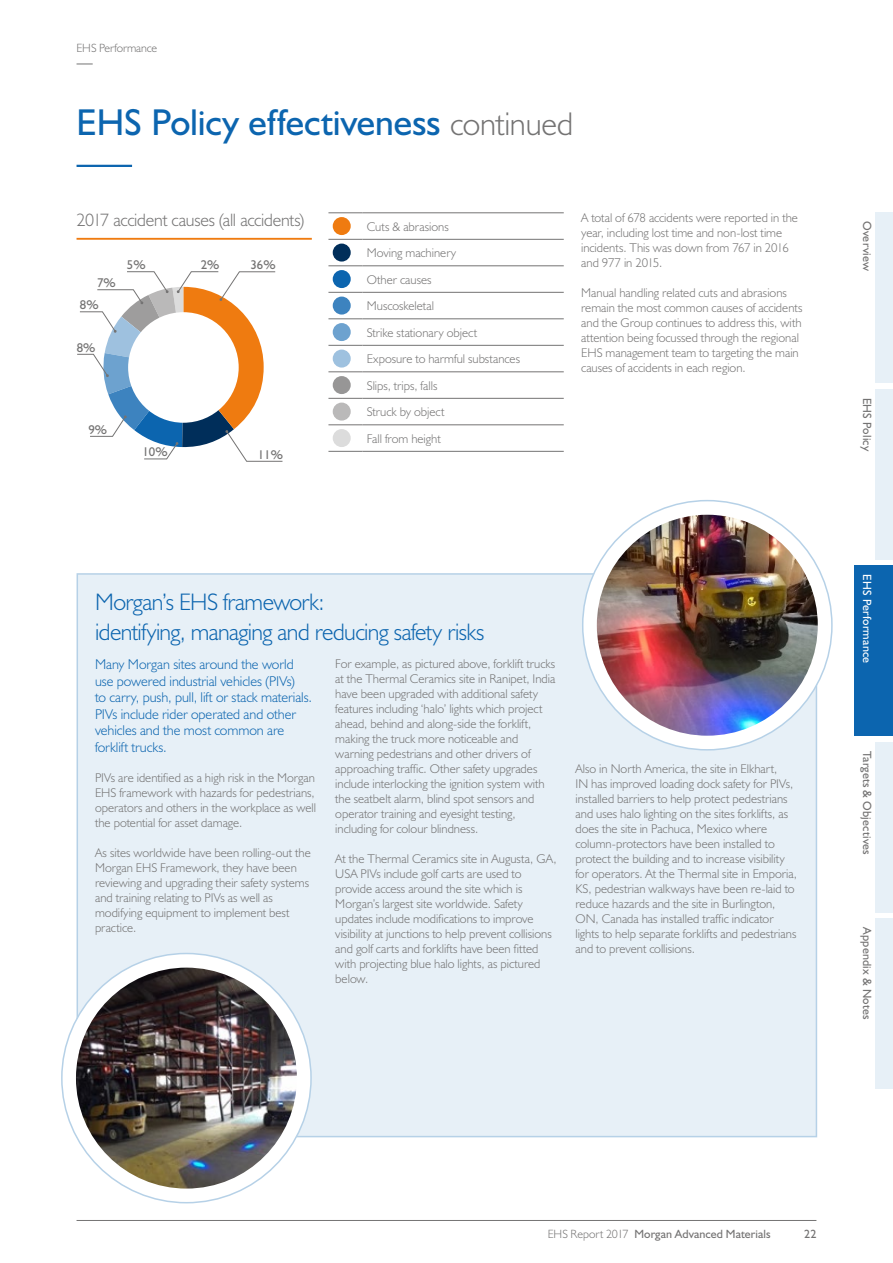
<style>
.page{position:relative;width:893px;height:1263px;background:#fff}
.page>*{position:absolute;margin:0;border:0;box-sizing:border-box;transform-origin:0 0}
.t1{font:37.5px "Humanist 521 BT";color:#0c65af}
.t2{font:300 24px/30px "Humanist 521 BT";letter-spacing:-.025em;color:#0c65af}
.t3{font:300 18px "Humanist 521 BT";letter-spacing:-.015em;color:#747373}
.t4{font:300 14.25px/16.5px "Humanist 521 BT";letter-spacing:-.005em;color:#0c65af}
.t5{font:300 12.75px/15px "Humanist 521 BT";color:#747373}
.t6{font:12.75px "Humanist 521 BT";color:#747373}
.t7{font:12px "Humanist 521 BT";letter-spacing:.01em;color:#747373}
.t8{font:12px "Humanist 521 BT";letter-spacing:.015em;color:#fff}
.t9{font:300 12px "Humanist 521 BT";letter-spacing:-.01em;color:#747373}
.s1{font-weight:300;font-size:33px;color:#747373}
.s2{font-weight:300}
</style>
<div class="page">
<div style="left:77px;top:574px;width:739px;height:562px;background:#e7f0f7"></div>
<div style="left:583px;top:501px;width:249px;height:249px;background:#fff;border-radius:50%"></div>
<img style="left:597px;top:515px;width:221px;height:221px;border-radius:110px">
<div style="left:62px;top:953px;width:249px;height:250px;background:#fff;border-radius:50%"></div>
<img style="left:76px;top:968px;width:221px;height:220px;border-radius:110px">
<div style="left:875px;top:389px;width:18px;height:170px;background:#e7f0f7"></div>
<div style="left:875px;top:213px;width:18px;height:170px;background:#e7f0f7"></div>
<div style="left:855px;top:566px;width:38px;height:170px;background:#0c65af"></div>
<hr style="left:77px;top:1220px;width:739px;height:1px;background:#747373">
<hr style="left:77px;top:165px;width:55px;height:2px;background:#0c65af">
<svg style="left:77px;top:64px;width:16px;height:1px"></svg>
<div style="left:875px;top:742px;width:18px;height:170px;background:#e7f0f7"></div>
<div style="left:875px;top:918px;width:18px;height:171px;background:#e7f0f7"></div>
<hr style="left:77px;top:238px;width:235px;height:2px;background:#ef7b10">
<svg style="left:77px;top:271px;width:206px;height:191px"></svg>
<hr style="left:328px;top:213px;width:34px;height:1px;background:#747373">
<hr style="left:362px;top:213px;width:202px;height:1px;background:#747373">
<hr style="left:328px;top:239px;width:34px;height:1px;background:#747373">
<hr style="left:362px;top:239px;width:202px;height:1px;background:#747373">
<hr style="left:328px;top:266px;width:34px;height:1px;background:#747373">
<hr style="left:362px;top:266px;width:202px;height:1px;background:#747373">
<hr style="left:328px;top:292px;width:34px;height:1px;background:#747373">
<hr style="left:362px;top:292px;width:202px;height:1px;background:#747373">
<hr style="left:328px;top:319px;width:34px;height:1px;background:#747373">
<hr style="left:362px;top:319px;width:202px;height:1px;background:#747373">
<hr style="left:328px;top:345px;width:34px;height:1px;background:#747373">
<hr style="left:362px;top:345px;width:202px;height:1px;background:#747373">
<hr style="left:328px;top:372px;width:34px;height:1px;background:#747373">
<hr style="left:362px;top:372px;width:202px;height:1px;background:#747373">
<hr style="left:328px;top:398px;width:34px;height:1px;background:#747373">
<hr style="left:362px;top:398px;width:202px;height:1px;background:#747373">
<hr style="left:328px;top:425px;width:34px;height:1px;background:#747373">
<hr style="left:362px;top:425px;width:202px;height:1px;background:#747373">
<hr style="left:328px;top:451px;width:34px;height:1px;background:#747373">
<hr style="left:362px;top:451px;width:202px;height:1px;background:#747373">
<div style="left:333px;top:217px;width:18px;height:18px;background:#ef7b10;border-radius:50%"></div>
<div style="left:333px;top:244px;width:18px;height:18px;background:#002e5a;border-radius:50%"></div>
<div style="left:333px;top:270px;width:18px;height:18px;background:#0c65af;border-radius:50%"></div>
<div style="left:333px;top:297px;width:18px;height:18px;background:#3d83bf;border-radius:50%"></div>
<div style="left:333px;top:323px;width:18px;height:18px;background:#6da2cf;border-radius:50%"></div>
<div style="left:333px;top:350px;width:18px;height:18px;background:#9ec1df;border-radius:50%"></div>
<div style="left:333px;top:376px;width:18px;height:18px;background:#979696;border-radius:50%"></div>
<div style="left:333px;top:403px;width:18px;height:18px;background:#bab9b9;border-radius:50%"></div>
<div style="left:333px;top:429px;width:18px;height:18px;background:#dcdcdc;border-radius:50%"></div>
<p class="t9" style="left:77px;top:40px;width:82px">EHS Performance</p>
<h1 class="t1" style="left:77px;top:99px;width:498px">EHS Policy effectiveness <span class="s1">continued</span></h1>
<h3 class="t3" style="left:77px;top:209px;width:229px">2017 accident causes (all accidents)</h3>
<p class="t6" style="left:127px;top:257px;width:20px">5%</p>
<p class="t6" style="left:201px;top:256px;width:20px">2%</p>
<p class="t6" style="left:250px;top:257px;width:27px">36%</p>
<p class="t6" style="left:97px;top:275px;width:20px">7%</p>
<p class="t6" style="left:80px;top:297px;width:20px">8%</p>
<p class="t6" style="left:77px;top:340px;width:20px">8%</p>
<p class="t6" style="left:88px;top:422px;width:20px">9%</p>
<p class="t6" style="left:142px;top:444px;width:27px">10%</p>
<p class="t6" style="left:258px;top:446px;width:27px">11%</p>
<p class="t5" style="left:367px;top:213px;width:155px;line-height:26.5px">Cuts &amp; abrasions<br>Moving machinery<br>Other causes<br>Muscoskeletal<br>Strike stationary object<br>Exposure to harmful substances<br>Slips, trips, falls<br>Struck by object<br>Fall from height</p>
<p class="t5" style="left:581px;top:210px;width:218px">A total of 678 accidents were reported in the year, including lost time and non-lost time incidents. This was down from 767 in 2016 and 977 in 2015.</p>
<p class="t5" style="left:581px;top:285px;width:223px">Manual handling related cuts and abrasions remain the most common causes of accidents and the Group continues to address this, with attention being focussed through the regional EHS management team to targeting the main causes of accidents in each region.</p>
<h2 class="t2" style="left:95px;top:586px;width:391px">Morgan’s EHS framework:<br>identifying, managing and reducing safety risks</h2>
<p class="t4" style="left:95px;top:656px;width:219px">Many Morgan sites around the world use powered industrial vehicles (PIVs)<br>to carry, push, pull, lift or stack materials.<br>PIVs include rider operated and other vehicles and the most common are forklift trucks.</p>
<p class="t5" style="left:95px;top:770px;width:222px;text-align:justify">PIVs are identified as a high risk in the Morgan EHS framework with hazards for pedestrians, operators and others in the workplace as well the potential for asset damage.</p>
<p class="t5" style="left:95px;top:844px;width:217px">As sites worldwide have been rolling-out the Morgan EHS Framework, they have been reviewing and upgrading their safety systems and training relating to PIVs as well as modifying equipment to implement best practice.</p>
<p class="t5" style="left:335px;top:656px;width:222px">For example, as pictured above, forklift trucks at the Thermal Ceramics site in Ranipet, India have been upgraded with additional safety features including ‘halo’ lights which project ahead, behind and along-side the forklift, making the truck more noticeable and warning pedestrians and other drivers of approaching traffic. Other safety upgrades include interlocking the ignition system with the seatbelt alarm, blind spot sensors and operator training and eyesight testing, including for colour blindness.</p>
<p class="t5" style="left:335px;top:850px;width:223px">At the Thermal Ceramics site in Augusta, GA, USA PIVs include golf carts are used to provide access around the site which is Morgan’s largest site worldwide. Safety updates include modifications to improve visibility at junctions to help prevent collisions and golf carts and forklifts have been fitted with projecting blue halo lights, as pictured below.</p>
<p class="t5" style="left:575px;top:760px;width:223px">Also in North America, the site in Elkhart,<br>IN has improved loading dock safety for PIVs, installed barriers to help protect pedestrians and uses halo lighting on the sites forklifts, as does the site in Pachuca, Mexico where column-protectors have been installed to protect the building and to increase visibility for operators. At the Thermal site in Emporia, KS, pedestrian walkways have been re-laid to reduce hazards and the site in Burlington, ON, Canada has installed traffic indicator lights to help separate forklifts and pedestrians and to prevent collisions.</p>
<p class="t7" style="left:875px;top:221px;width:51px;rotate:90deg">Overview</p>
<p class="t7" style="left:875px;top:398px;width:55px;rotate:90deg">EHS Policy</p>
<p class="t8" style="left:875px;top:574px;width:90px;rotate:90deg">EHS Performance</p>
<p class="t7" style="left:875px;top:750px;width:106px;rotate:90deg">Targets &amp; Objectives</p>
<p class="t7" style="left:875px;top:927px;width:94px;rotate:90deg">Appendix &amp; Notes</p>
<p class="t7" style="left:548px;top:1227px;width:224px"><span class="s2">EHS Report 2017</span> Morgan Advanced Materials</p>
<p class="t7" style="left:804px;top:1227px;width:14px">22</p>
</div>
